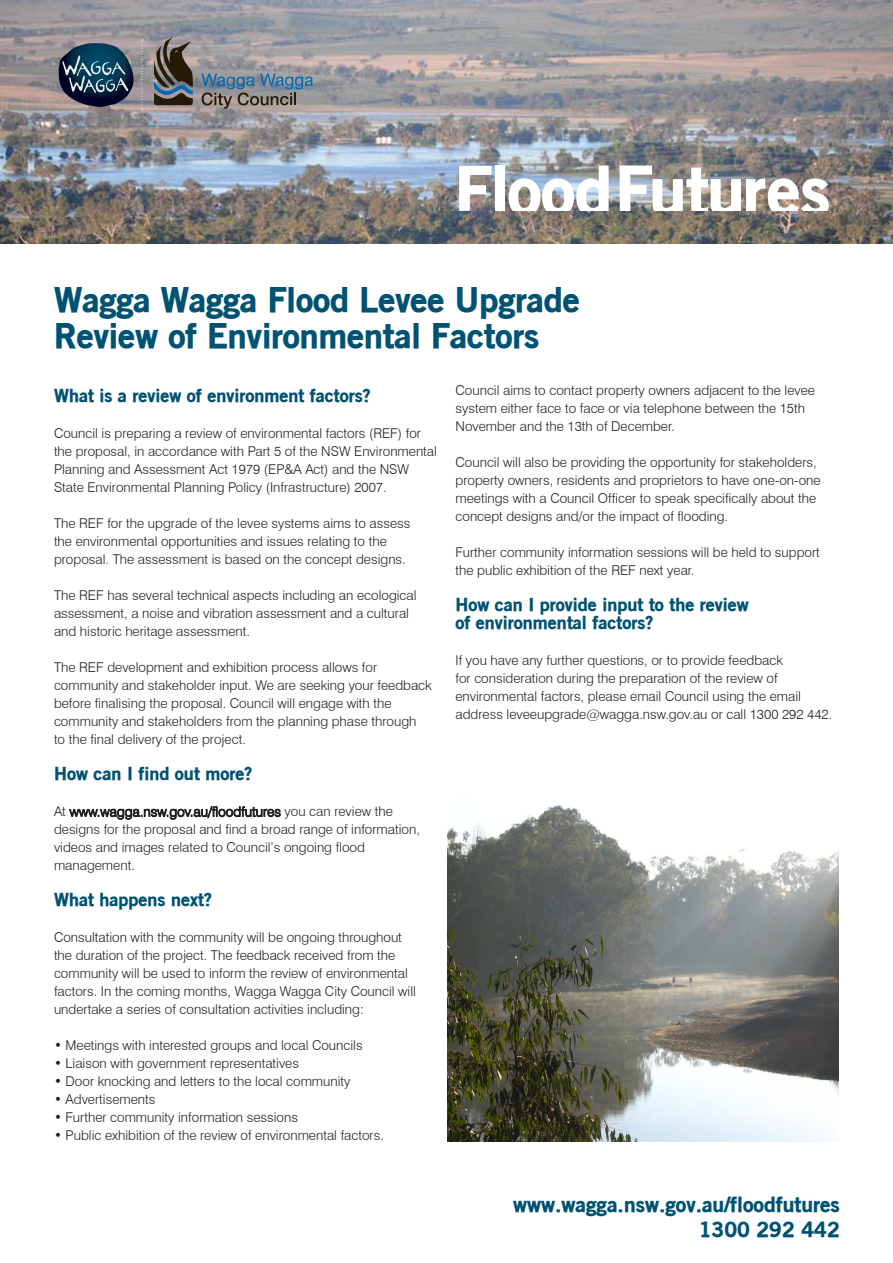
<style>
.page{position:relative;width:893px;height:1263px;background:#fff}
.page>*{position:absolute;margin:0;border:0;box-sizing:border-box;transform-origin:0 0}
.t1{font:900 34.05px/36px "Old Sans";color:#005273}
.t2{font:900 21px/25.2px "Old Sans";color:#005273;text-align:right}
.t3{font:900 18px/18px "Old Sans";color:#005273}
.t4{font:300 13.5px/18px "Swiss 721 BT";color:#231f20}
</style>
<div class="page">
<img style="left:0;top:0;width:893px;height:244px">
<svg style="left:69px;top:806px;width:212px;height:14px"></svg>
<svg style="left:459px;top:166px;width:32px;height:45px"></svg>
<div style="left:495px;top:166px;width:10px;height:45px;background:#fff"></div>
<svg style="left:508px;top:166px;width:101px;height:45px"></svg>
<img style="left:620px;top:166px;width:209px;height:45px">
<svg style="left:154px;top:36px;width:39px;height:70px;background:#5b5956"></svg>
<svg style="left:201px;top:73px;width:112px;height:36px;background:#7a848d"></svg>
<img style="left:68px;top:43px;width:56px;height:55px">
<img style="left:59px;top:53px;width:9px;height:43px">
<img style="left:124px;top:54px;width:10px;height:45px">
<img style="left:71px;top:98px;width:53px;height:9px">
<svg style="left:62px;top:55px;width:66px;height:38px;background:#32576d"></svg>
<svg style="left:141px;top:40px;width:2px;height:70px"></svg>
<img style="left:447px;top:804px;width:391px;height:337px">
<h1 class="t1" style="left:54px;top:281px;width:527px">Wagga Wagga Flood Levee Upgrade<br>Review of Environmental Factors</h1>
<h3 class="t3" style="left:54px;top:387px;width:318px">What is a review of environment factors?</h3>
<p class="t4" style="left:54px;top:424px;width:384px">Council is preparing a review of environmental factors (REF) for the proposal, in accordance with Part 5 of the NSW Environmental Planning and Assessment Act 1979 (EP&amp;A Act) and the NSW State Environmental Planning Policy (Infrastructure) 2007.</p>
<p class="t4" style="left:54px;top:514px;width:358px">The REF for the upgrade of the levee systems aims to assess the environmental opportunities and issues relating to the proposal. The assessment is based on the concept designs.</p>
<p class="t4" style="left:54px;top:586px;width:364px">The REF has several technical aspects including an ecological assessment, a noise and vibration assessment and a cultural and historic heritage assessment.</p>
<p class="t4" style="left:54px;top:658px;width:379px">The REF development and exhibition process allows for community and stakeholder input. We are seeking your feedback before finalising the proposal. Council will engage with the community and stakeholders from the planning phase through<br>to the final delivery of the project.</p>
<h3 class="t3" style="left:54px;top:765px;width:200px">How can I find out more?</h3>
<p class="t4" style="left:54px;top:802px;width:367px">At www.wagga.nsw.gov.au/floodfutures you can review the designs for the proposal and find a broad range of information, videos and images related to Council’s ongoing flood management.</p>
<h3 class="t3" style="left:54px;top:891px;width:159px">What happens next?</h3>
<p class="t4" style="left:54px;top:928px;width:363px">Consultation with the community will be ongoing throughout the duration of the project. The feedback received from the community will be used to inform the review of environmental factors. In the coming months, Wagga Wagga City Council will undertake a series of consultation activities including:</p>
<p class="t4" style="left:54px;top:1036px;width:310px">• Meetings with interested groups and local Councils</p>
<p class="t4" style="left:54px;top:1054px;width:247px">• Liaison with government representatives</p>
<p class="t4" style="left:54px;top:1072px;width:298px">• Door knocking and letters to the local community</p>
<p class="t4" style="left:54px;top:1090px;width:103px">• Advertisements</p>
<p class="t4" style="left:54px;top:1108px;width:246px">• Further community information sessions</p>
<p class="t4" style="left:54px;top:1126px;width:331px">• Public exhibition of the review of environmental factors.</p>
<p class="t4" style="left:455px;top:381px;width:361px">Council aims to contact property owners adjacent to the levee system either face to face or via telephone between the 15th<br>November and the 13th of December.</p>
<p class="t4" style="left:455px;top:453px;width:367px">Council will also be providing the opportunity for stakeholders, property owners, residents and proprietors to have one-on-one meetings with a Council Officer to speak specifically about the concept designs and/or the impact of flooding.</p>
<p class="t4" style="left:455px;top:543px;width:366px">Further community information sessions will be held to support the public exhibition of the REF next year.</p>
<h3 class="t3" style="left:455px;top:595px;width:295px">How can I provide input to the review of environmental factors?</h3>
<p class="t4" style="left:455px;top:651px;width:378px">If you have any further questions, or to provide feedback<br>for consideration during the preparation of the review of environmental factors, please email Council using the email address leveeupgrade@wagga.nsw.gov.au or call 1300 292 442.</p>
<h2 class="t2" style="left:513px;top:1191px;width:328px">www.wagga.nsw.gov.au/floodfutures<br>1300 292 442</h2>
</div>
